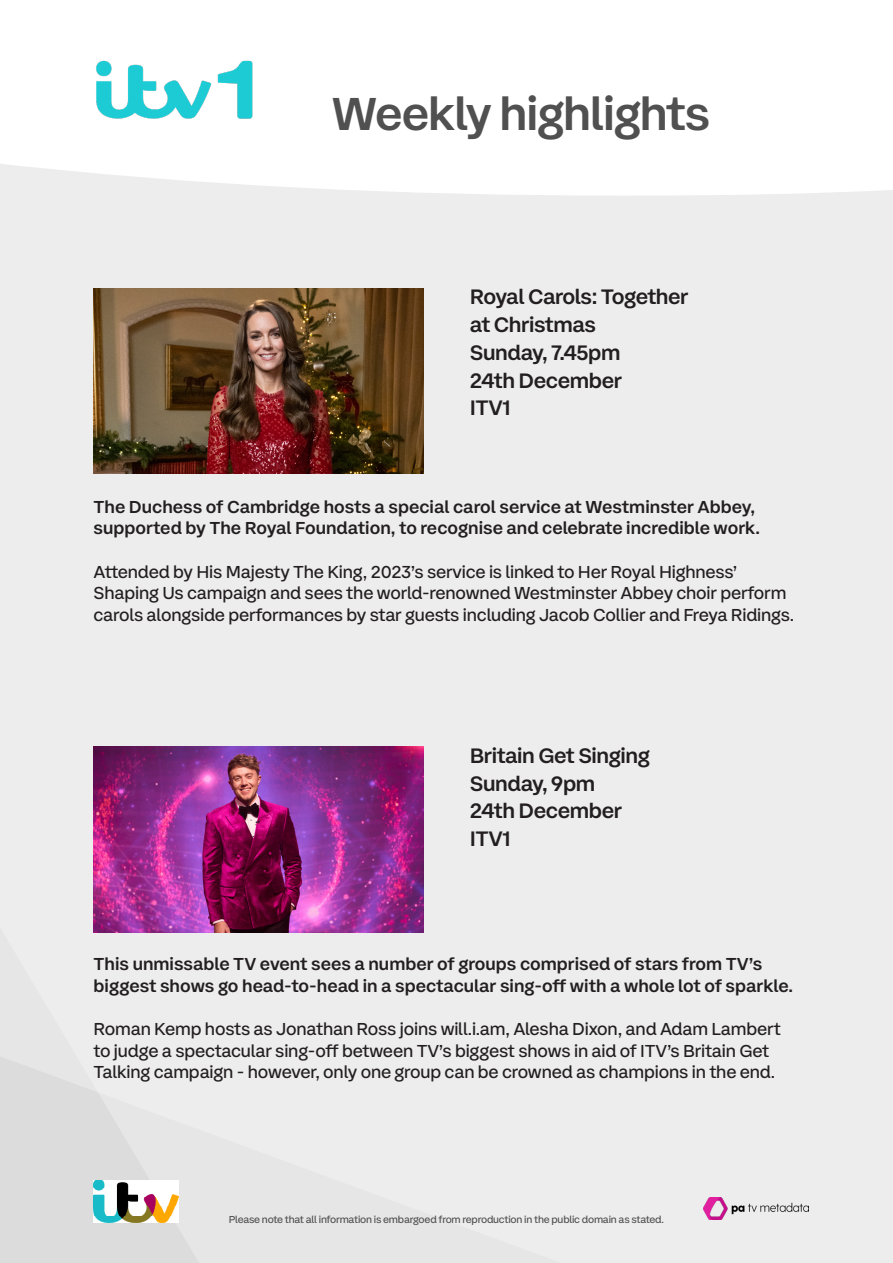
<style>
.page{position:relative;width:893px;height:1263px;background:#ededed}
.page>*{position:absolute;margin:0;border:0;box-sizing:border-box;transform-origin:0 0}
.t1{font:500 48px "ITV Display Sans";letter-spacing:-.02em;color:#505050}
.Programme_Heading{font:500 21.75px "ITV Display Sans";letter-spacing:-.02em;color:#231f20}
.Intro_Text{font:18px/21.6px "ITV Display Sans";letter-spacing:-.01em;color:#231f20}
.Intro_Text-2{font:500 18px/21.6px "ITV Display Sans";color:#231f20}
.t2{font:10.5px "ITV Display Sans";letter-spacing:-.02em;color:#505050}
</style>
<div class="page">
<svg style="left:0;top:1056px;width:199px;height:207px"></svg>
<img style="left:94px;top:1180px;width:85px;height:42px">
<div style="left:0;top:0;width:893px;height:196px;background:#fff"></div>
<img style="left:94px;top:57px;width:162px;height:65px">
<img style="left:94px;top:288px;width:329px;height:185px">
<img style="left:94px;top:747px;width:329px;height:185px">
<img style="left:704px;top:1197px;width:104px;height:22px">
<h1 class="t1" style="left:332px;top:83px;width:380px">Weekly highlights</h1>
<p class="Programme_Heading" style="left:470px;top:283px;width:220px">Royal Carols: Together</p>
<p class="Programme_Heading" style="left:470px;top:311px;width:128px">at Christmas</p>
<p class="Programme_Heading" style="left:470px;top:339px;width:152px">Sunday, 7.45pm</p>
<p class="Programme_Heading" style="left:470px;top:366px;width:154px">24th December</p>
<p class="Programme_Heading" style="left:470px;top:394px;width:42px">ITV1</p>
<p class="Intro_Text-2" style="left:94px;top:496px;width:668px">The Duchess of Cambridge hosts a special carol service at Westminster Abbey, supported by The Royal Foundation, to recognise and celebrate incredible work.</p>
<p class="Intro_Text" style="left:94px;top:561px;width:702px">Attended by His Majesty The King, 2023’s service is linked to Her Royal Highness’<br>Shaping Us campaign and sees the world-renowned Westminster Abbey choir perform carols alongside performances by star guests including Jacob Collier and Freya Ridings.</p>
<p class="Programme_Heading" style="left:470px;top:742px;width:182px">Britain Get Singing</p>
<p class="Programme_Heading" style="left:470px;top:769px;width:127px">Sunday, 9pm</p>
<p class="Programme_Heading" style="left:470px;top:797px;width:154px">24th December</p>
<p class="Programme_Heading" style="left:470px;top:825px;width:42px">ITV1</p>
<p class="Intro_Text-2" style="left:94px;top:953px;width:701px">This unmissable TV event sees a number of groups comprised of stars from TV’s biggest shows go head-to-head in a spectacular sing-off with a whole lot of sparkle.</p>
<p class="Intro_Text" style="left:94px;top:1018px;width:689px">Roman Kemp hosts as Jonathan Ross joins will.i.am, Alesha Dixon, and Adam Lambert to judge a spectacular sing-off between TV’s biggest shows in aid of ITV’s Britain Get<br>Talking campaign - however, only one group can be crowned as champions in the end.</p>
<p class="t2" style="left:229px;top:1212px;width:437px">Please note that all information is embargoed from reproduction in the public domain as stated.</p>
</div>
